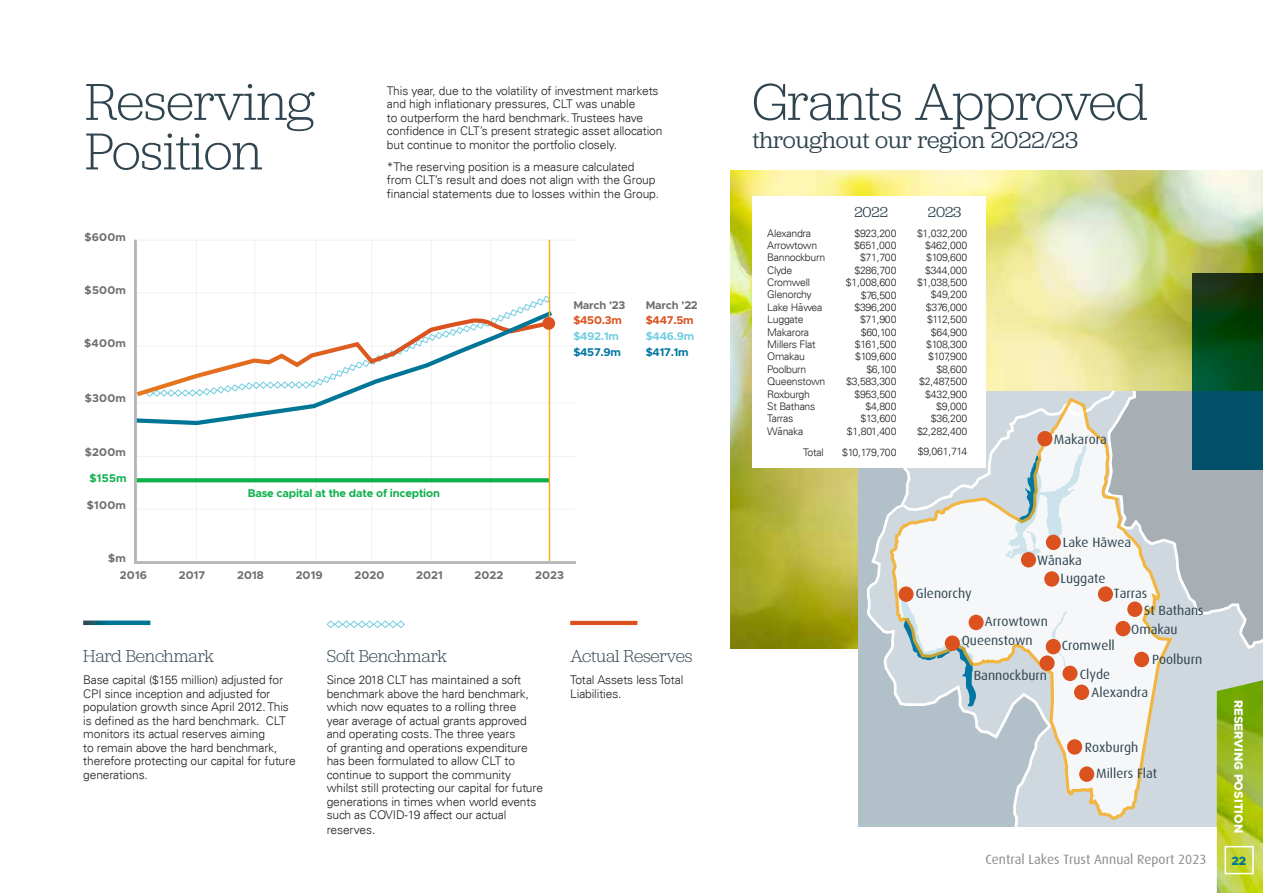
<style>
.page{position:relative;width:1263px;height:893px;background:#fff}
.page>*{position:absolute;margin:0;border:0;box-sizing:border-box;transform-origin:0 0}
.t1{font:300 54px/49.5px "Jubilat";letter-spacing:-.01em;color:#2f444e}
.t2{font:24px "Jubilat";color:#2f444e}
.t3{font:300 18px "Jubilat";letter-spacing:-.01em;color:#2f444e}
.t4{font:15px "Jubilat";color:#2f444e}
.t5{font:13.5px/28.8px "Dax";color:#2f444e}
.t6{font:13.5px "Dax";color:#8a8c8e}
.t7{font:300 12px/13.5px "Univers LT";letter-spacing:-.01em;color:#231f20}
.t8{font:800 12px "Metropolis";color:#fff}
.t9{font:800 12px "Metropolis";color:#007696}
.t10{font:700 11.25px "Metropolis";letter-spacing:.01em;color:#6d6e71}
.t11{font:700 11.25px "Metropolis";letter-spacing:-.02em;color:#0db14b}
.t12{font:700 11.25px "Metropolis";letter-spacing:-.02em;color:#db521f}
.t13{font:700 11.25px "Metropolis";letter-spacing:-.02em;color:#74cee2}
.t14{font:700 11.25px "Metropolis";letter-spacing:-.02em;color:#0076a3}
.t15{font:300 10.5px/12.5px "Univers LT";letter-spacing:-.025em;color:#231f20}
.s1{font-family:"Univers CE"}
</style>
<div class="page">
<img style="left:731px;top:170px;width:532px;height:479px">
<div style="left:1173px;top:707px;width:44px;height:119px;background:#ced8de"></div>
<svg style="left:858px;top:468px;width:195px;height:358px;background:#b9c6ce"></svg>
<svg style="left:890px;top:468px;width:282px;height:352px"></svg>
<svg style="left:898px;top:586px;width:16px;height:16px"></svg>
<div style="left:1067px;top:739px;width:15px;height:16px;background:#db521f;border-radius:50%"></div>
<div style="left:1079px;top:766px;width:15px;height:16px;background:#db521f;border-radius:50%"></div>
<div style="left:858px;top:760px;width:67px;height:66px;background:#b1c0c9"></div>
<svg style="left:83px;top:620px;width:67px;height:5px"></svg>
<svg style="left:326px;top:620px;width:79px;height:8px"></svg>
<img style="left:1217px;top:707px;width:46px;height:186px">
<div style="left:1224px;top:846px;width:30px;height:28px;border:2px solid #fff"></div>
<div style="left:752px;top:197px;width:233px;height:271px;background:#fff"></div>
<svg style="left:1192px;top:273px;width:71px;height:118px;background:#074316"></svg>
<hr style="left:570px;top:621px;width:67px;height:4px;background:#db521f">
<svg style="left:900px;top:391px;width:363px;height:316px"></svg>
<hr style="left:137px;top:292px;width:438px;height:1px;background:#f1f1f2">
<hr style="left:137px;top:346px;width:438px;height:1px;background:#f1f1f2">
<hr style="left:137px;top:402px;width:438px;height:1px;background:#f1f1f2">
<hr style="left:137px;top:456px;width:438px;height:1px;background:#f1f1f2">
<hr style="left:136px;top:509px;width:439px;height:1px;background:#f1f1f2">
<hr style="left:315px;top:241px;width:1px;height:321px;background:#f1f1f2">
<hr style="left:254px;top:241px;width:1px;height:321px;background:#f1f1f2">
<hr style="left:196px;top:241px;width:1px;height:321px;background:#f1f1f2">
<hr style="left:490px;top:241px;width:1px;height:321px;background:#f1f1f2">
<hr style="left:431px;top:241px;width:1px;height:321px;background:#f1f1f2">
<hr style="left:371px;top:241px;width:1px;height:321px;background:#f1f1f2">
<svg style="left:137px;top:308px;width:418px;height:119px"></svg>
<svg style="left:137px;top:478px;width:412px;height:4px;background:#18b453"></svg>
<hr style="left:138px;top:240px;width:438px;height:1px;background:#f1f1f2">
<hr style="left:136px;top:561px;width:440px;height:3px;background:#b4b6b8">
<hr style="left:134px;top:240px;width:3px;height:324px;background:#b4b6b8">
<hr style="left:549px;top:240px;width:1px;height:321px;background:#fbad18">
<div style="left:542px;top:317px;width:13px;height:13px;background:#db521f;border-radius:50%"></div>
<h1 class="t1" style="left:85px;top:75px;width:231px">Reserving<br>Position</h1>
<p class="t10" style="left:84px;top:230px;width:43px">$600m</p>
<p class="t10" style="left:85px;top:283px;width:43px">$500m</p>
<p class="t10" style="left:84px;top:336px;width:43px">$400m</p>
<p class="t10" style="left:85px;top:391px;width:43px">$300m</p>
<p class="t10" style="left:85px;top:445px;width:43px">$200m</p>
<p class="t11" style="left:90px;top:471px;width:39px">$155m</p>
<p class="t7" style="left:387px;top:84px;width:277px">This year, due to the volatility of investment markets and high inflationary pressures, CLT was unable<br>to outperform the hard benchmark. Trustees have confidence in CLT’s present strategic asset allocation but continue to monitor the portfolio closely.</p>
<p class="t7" style="left:387px;top:160px;width:274px">*The reserving position is a measure calculated from CLT’s result and does not align with the Group financial statements due to losses within the Group.</p>
<p class="t10" style="left:573px;top:298px;width:54px">March '23</p>
<p class="t12" style="left:573px;top:313px;width:50px">$450.3m</p>
<p class="t13" style="left:573px;top:329px;width:47px">$492.1m</p>
<p class="t14" style="left:573px;top:345px;width:49px">$457.9m</p>
<p class="t10" style="left:646px;top:298px;width:54px">March '22</p>
<p class="t12" style="left:646px;top:313px;width:49px">$447.5m</p>
<p class="t13" style="left:646px;top:329px;width:50px">$446.9m</p>
<p class="t14" style="left:646px;top:345px;width:44px">$417.1m</p>
<p class="t10" style="left:87px;top:498px;width:41px">$100m</p>
<p class="t10" style="left:108px;top:551px;width:19px">$m</p>
<p class="t11" style="left:248px;top:486px;width:194px">Base capital at the date of inception</p>
<p class="t10" style="left:120px;top:568px;width:29px">2016</p>
<p class="t10" style="left:179px;top:568px;width:28px">2017</p>
<p class="t10" style="left:237px;top:568px;width:28px">2018</p>
<p class="t10" style="left:296px;top:568px;width:29px">2019</p>
<p class="t10" style="left:354px;top:568px;width:31px">2020</p>
<p class="t10" style="left:416px;top:568px;width:28px">2021</p>
<p class="t10" style="left:475px;top:568px;width:30px">2022</p>
<p class="t10" style="left:535px;top:568px;width:30px">2023</p>
<h3 class="t3" style="left:83px;top:645px;width:132px">Hard Benchmark</h3>
<p class="t7" style="left:83px;top:673px;width:214px">Base capital ($155 million) adjusted for CPI since inception and adjusted for population growth since April 2012. This is defined as the hard benchmark. CLT monitors its actual reserves aiming<br>to remain above the hard benchmark, therefore protecting our capital for future generations.</p>
<h3 class="t3" style="left:327px;top:645px;width:122px">Soft Benchmark</h3>
<p class="t7" style="left:327px;top:673px;width:218px">Since 2018 CLT has maintained a soft benchmark above the hard benchmark, which now equates to a rolling three<br>year average of actual grants approved and operating costs. The three years<br>of granting and operations expenditure has been formulated to allow CLT to continue to support the community whilst still protecting our capital for future generations in times when world events such as COVID-19 affect our actual</p>
<p class="t7" style="left:327px;top:823px;width:50px">reserves.</p>
<h3 class="t3" style="left:570px;top:645px;width:124px">Actual Reserves</h3>
<p class="t7" style="left:570px;top:673px;width:115px">Total Assets less Total<br>Liabilities.</p>
<h1 class="t1" style="left:752px;top:75px;width:397px">Grants Approved</h1>
<h2 class="t2" style="left:752px;top:125px;width:327px">throughout our region 2022/23</h2>
<p class="t4" style="left:854px;top:203px;width:35px">2022</p>
<p class="t4" style="left:928px;top:203px;width:35px">2023</p>
<p class="t15" style="left:767px;top:227px;width:45px">Alexandra</p>
<p class="t15" style="left:917px;top:227px;width:52px">$1,032,200</p>
<p class="t15" style="left:767px;top:239px;width:51px">Arrowtown</p>
<p class="t15" style="left:925px;top:239px;width:44px">$462,000</p>
<p class="t15" style="left:767px;top:251px;width:59px">Bannockburn</p>
<p class="t15" style="left:926px;top:251px;width:43px">$109,600</p>
<p class="t15" style="left:767px;top:264px;width:27px">Clyde</p>
<p class="t15" style="left:925px;top:264px;width:44px">$344,000</p>
<p class="t15" style="left:767px;top:276px;width:44px">Cromwell</p>
<p class="t15" style="left:917px;top:276px;width:52px">$1,038,500</p>
<p class="t15" style="left:767px;top:289px;width:46px">Glenorchy</p>
<p class="t15" style="left:931px;top:289px;width:38px">$49,200</p>
<p class="t15" style="left:767px;top:301px;width:57px">Lake H<span class="s1">ā</span>wea</p>
<p class="t15" style="left:926px;top:301px;width:43px">$376,000</p>
<p class="t15" style="left:767px;top:313px;width:38px">Luggate</p>
<p class="t15" style="left:927px;top:313px;width:42px">$112,500</p>
<p class="t15" style="left:767px;top:326px;width:43px">Makarora</p>
<p class="t15" style="left:931px;top:326px;width:38px">$64,900</p>
<p class="t15" style="left:767px;top:338px;width:50px">Millers Flat</p>
<p class="t15" style="left:926px;top:338px;width:43px">$108,300</p>
<p class="t15" style="left:767px;top:350px;width:39px">Omakau</p>
<p class="t15" style="left:928px;top:350px;width:41px">$107,900</p>
<p class="t15" style="left:767px;top:363px;width:41px">Poolburn</p>
<p class="t15" style="left:936px;top:363px;width:33px">$8,600</p>
<p class="t15" style="left:767px;top:375px;width:60px">Queenstown</p>
<p class="t15" style="left:919px;top:375px;width:50px">$2,487,500</p>
<p class="t15" style="left:767px;top:388px;width:44px">Roxburgh</p>
<p class="t15" style="left:925px;top:388px;width:44px">$432,900</p>
<p class="t15" style="left:767px;top:400px;width:50px">St Bathans</p>
<p class="t15" style="left:936px;top:400px;width:33px">$9,000</p>
<p class="t15" style="left:767px;top:412px;width:28px">Tarras</p>
<p class="t15" style="left:931px;top:412px;width:38px">$36,200</p>
<p class="t15" style="left:767px;top:425px;width:38px">W<span class="s1">ā</span>naka</p>
<p class="t15" style="left:917px;top:421px;width:52px;line-height:20px">$2,282,400 $9,061,714</p>
<p class="t15" style="left:846px;top:227px;width:52px;text-align:right">$923,200 $651,000 $71,700 $286,700 $1,008,600 $76,500 $396,200 $71,900 $60,100 $161,500 $109,600 $6,100 $3,583,300 $953,500 $4,800 $13,600 $1,801,400</p>
<p class="t15" style="left:803px;top:446px;width:22px">Total</p>
<p class="t15" style="left:842px;top:446px;width:56px">$10,179,700</p>
<p class="t5" style="left:1054px;top:425px;width:54px">Makarora</p>
<p class="t5" style="left:1063px;top:528px;width:70px">Lake Hawea</p>
<p class="t5" style="left:1037px;top:546px;width:46px">Wanaka</p>
<p class="t5" style="left:1060px;top:564px;width:46px">Luggate</p>
<p class="t5" style="left:916px;top:579px;width:58px">Glenorchy</p>
<p class="t5" style="left:962px;top:626px;width:72px">Queenstown</p>
<p class="t5" style="left:985px;top:607px;width:64px">Arrowtown</p>
<p class="t5" style="left:974px;top:661px;width:75px">Bannockburn</p>
<p class="t5" style="left:1114px;top:579px;width:35px">Tarras</p>
<p class="t5" style="left:1131px;top:615px;width:48px">Omakau</p>
<p class="t5" style="left:1152px;top:645px;width:52px">Poolburn</p>
<p class="t5" style="left:1144px;top:596px;width:61px">St Bathans</p>
<p class="t5" style="left:1080px;top:631px;width:37px;text-indent:-18px">Cromwell<br>Clyde</p>
<p class="t5" style="left:1091px;top:678px;width:58px">Alexandra</p>
<p class="t5" style="left:1085px;top:733px;width:55px">Roxburgh</p>
<p class="t5" style="left:1096px;top:759px;width:63px">Millers Flat</p>
<p class="t6" style="left:985px;top:852px;width:223px">Central Lakes Trust Annual Report 2023</p>
<p class="t8" style="left:1246px;top:700px;width:135px;rotate:90deg">RESERVING POSITION</p>
<p class="t9" style="left:1231px;top:853px;width:16px">22</p>
</div>
